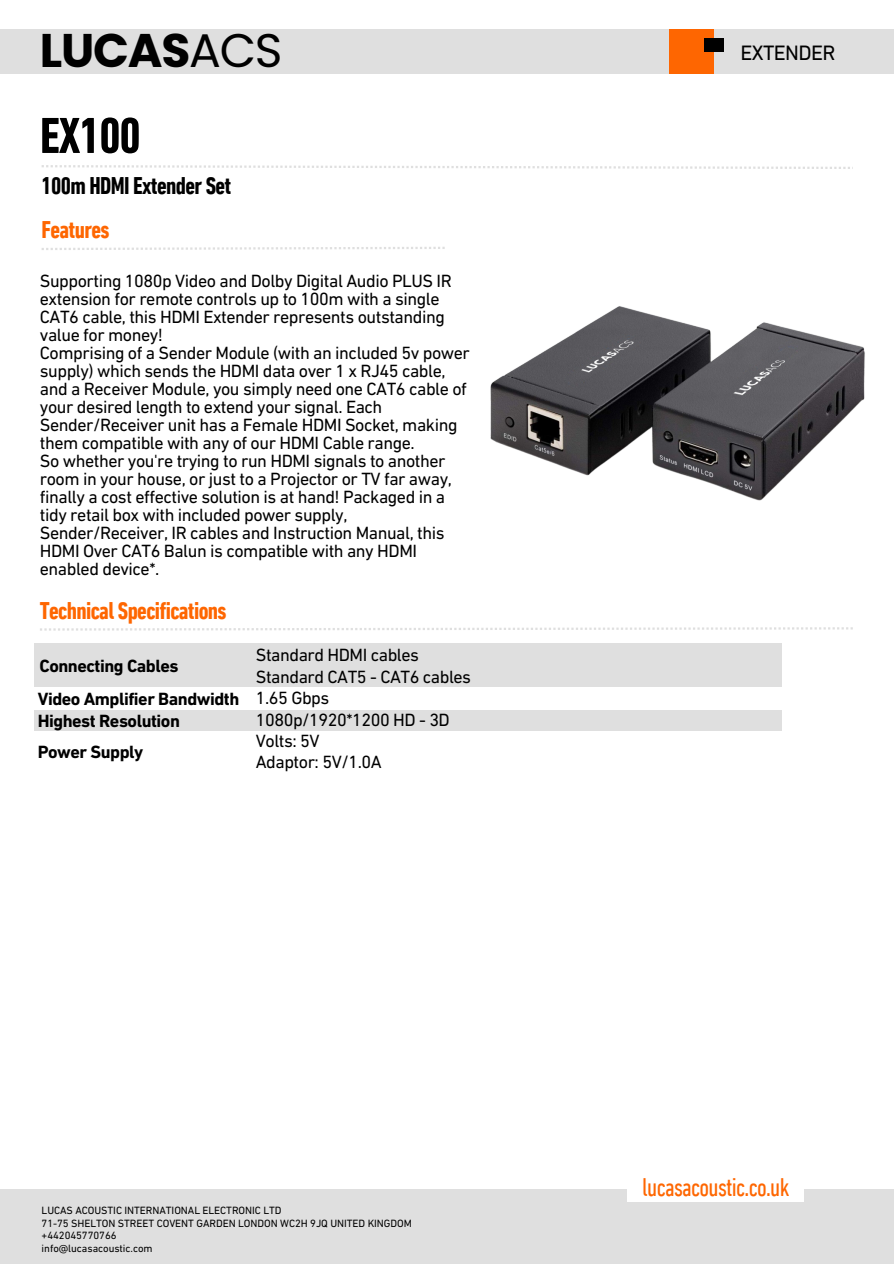
<style>
.page{position:relative;width:894px;height:1264px;background:#fff}
.page>*{position:absolute;margin:0;border:0;box-sizing:border-box;transform-origin:0 0}
.t1{font:700 condensed 51.45px "DIN Next LT Pro";letter-spacing:-.025em;color:#000}
.t2{font:700 47.1px "Poppins";letter-spacing:-.025em;color:#000}
.t3{font:condensed 25.95px "DIN Next LT Pro";letter-spacing:-.025em;color:#fe6601}
.t4{font:700 condensed 24.6px "DIN Next LT Pro";letter-spacing:-.025em;color:#fe6601}
.t5{font:700 condensed 24.6px "DIN Next LT Pro";letter-spacing:-.025em;color:#000}
.t6{font:21.15px "DIN Next LT Pro";letter-spacing:-.025em;color:#000}
.t7{font:18px/18px "DIN Next LT Pro";letter-spacing:-.025em;color:#000}
.t8{font:700 18px/21.3px "DIN Next LT Pro";letter-spacing:-.025em;color:#000}
.t9{font:10.65px "DIN Next LT Pro";letter-spacing:-.005em;color:#000}
.s1{font-weight:400}
</style>
<div class="page">
<div style="left:0;top:30px;width:893px;height:44px;background:#dfdfdf"></div>
<div style="left:669px;top:30px;width:44px;height:44px;background:#fe6601"></div>
<div style="left:704px;top:38px;width:19px;height:14px;background:#000"></div>
<svg style="left:42px;top:165px;width:808px;height:4px"></svg>
<div style="left:0;top:1189px;width:893px;height:74px;background:#dfdfdf"></div>
<div style="left:627px;top:1173px;width:177px;height:29px;background:#fff"></div>
<svg style="left:42px;top:247px;width:402px;height:3px"></svg>
<svg style="left:40px;top:627px;width:812px;height:3px"></svg>
<div style="left:34px;top:710px;width:747px;height:21px;background:#dfdfdf"></div>
<div style="left:34px;top:643px;width:747px;height:43px;background:#dfdfdf"></div>
<img style="left:490px;top:306px;width:375px;height:195px">
<p class="t2" style="left:40px;top:18px;width:244px">LUCAS<span class="s1">ACS</span></p>
<h2 class="t1" style="left:40px;top:114px;width:102px">EX100</h2>
<h3 class="t5" style="left:42px;top:175px;width:191px">100m HDMI Extender Set</h3>
<h5 class="t4" style="left:42px;top:220px;width:69px">Features</h5>
<h3 class="t7" style="left:40px;top:273px;width:413px">Supporting 1080p Video and Dolby Digital Audio PLUS IR extension for remote controls up to 100m with a single CAT6 cable, this HDMI Extender represents outstanding value for money!</h3>
<h6 class="t7" style="left:40px;top:345px;width:431px">Comprising of a Sender Module (with an included 5v power supply) which sends the HDMI data over 1 x RJ45 cable, and a Receiver Module, you simply need one CAT6 cable of your desired length to extend your signal. Each Sender/Receiver unit has a Female HDMI Socket, making them compatible with any of our HDMI Cable range.</h6>
<p class="t7" style="left:40px;top:453px;width:413px">So whether you're trying to run HDMI signals to another room in your house, or just to a Projector or TV far away, finally a cost effective solution is at hand! Packaged in a tidy retail box with included power supply, Sender/Receiver, IR cables and Instruction Manual, this HDMI Over CAT6 Balun is compatible with any HDMI enabled device*.</p>
<p class="t4" style="left:40px;top:600px;width:188px">Technical Specifications</p>
<p class="t7" style="left:256px;top:648px;width:165px">Standard HDMI cables</p>
<p class="t7" style="left:256px;top:669px;width:217px">Standard CAT5 - CAT6 cables</p>
<p class="t7" style="left:256px;top:690px;width:75px">1.65 Gbps</p>
<p class="t7" style="left:256px;top:712px;width:195px">1080p/1920*1200 HD - 3D</p>
<h6 class="t7" style="left:256px;top:733px;width:65px">Volts: 5V</h6>
<h6 class="t7" style="left:256px;top:754px;width:127px">Adaptor: 5V/1.0A</h6>
<p class="t8" style="left:39px;top:656px;width:140px">Connecting Cables</p>
<h4 class="t8" style="left:38px;top:690px;width:203px">Video Amplifier Bandwidth<br>Highest Resolution</h4>
<p class="t8" style="left:38px;top:743px;width:107px">Power Supply</p>
<p class="t9" style="left:42px;top:1206px;width:241px">LUCAS ACOUSTIC INTERNATIONAL ELECTRONIC LTD</p>
<h3 class="t9" style="left:42px;top:1218px;width:371px">71-75 SHELTON STREET COVENT GARDEN LONDON WC2H 9JQ UNITED KINGDOM</h3>
<p class="t9" style="left:42px;top:1231px;width:76px">+442045770766</p>
<p class="t9" style="left:42px;top:1243px;width:112px">info@lucasacoustic.com</p>
<h1 class="t6" style="left:740px;top:44px;width:97px">EXTENDER</h1>
<p class="t3" style="left:642px;top:1176px;width:149px">lucasacoustic.co.uk</p>
</div>
